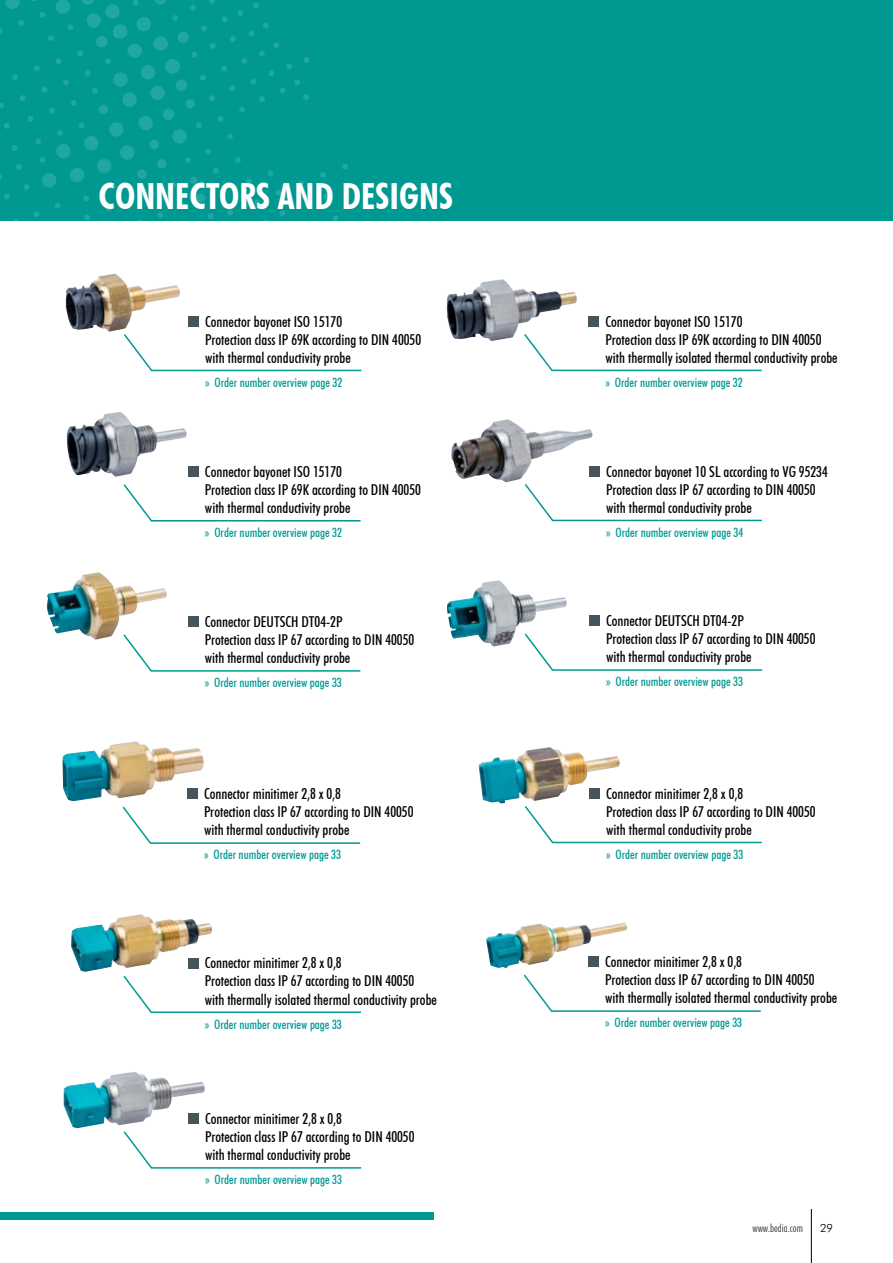
<style>
.page{position:relative;width:893px;height:1263px;background:#fff}
.page>*{position:absolute;margin:0;border:0;box-sizing:border-box;transform-origin:0 0}
.t1{font:700 condensed 36px "Futura BT";color:#fff}
.t2{font:500 condensed 15px/18.1px "Futura BT";color:#000}
.t3{font:500 condensed 12.75px "Futura BT";color:#009992}
.t4{font:300 condensed 11.25px "Futura BT";color:#273136}
.t5{font:300 11.25px "Futura BT";color:#000}
</style>
<div class="page">
<div style="left:0;top:0;width:893px;height:221px;background:#009992"></div>
<hr style="left:811px;top:1209px;width:1px;height:54px;background:#000">
<div style="left:0;top:1212px;width:434px;height:7px;background:#009992"></div>
<img style="left:478px;top:747px;width:142px;height:56px">
<div style="left:589px;top:788px;width:11px;height:10px;background:#47555b"></div>
<svg style="left:525px;top:806px;width:237px;height:38px"></svg>
<img style="left:64px;top:1071px;width:141px;height:57px">
<div style="left:188px;top:1113px;width:11px;height:11px;background:#47555b"></div>
<svg style="left:123px;top:1131px;width:239px;height:38px"></svg>
<img style="left:71px;top:914px;width:141px;height:58px">
<div style="left:188px;top:958px;width:10px;height:10px;background:#47555b"></div>
<svg style="left:123px;top:975px;width:238px;height:38px"></svg>
<img style="left:486px;top:922px;width:141px;height:46px">
<div style="left:588px;top:956px;width:11px;height:11px;background:#47555b"></div>
<svg style="left:523px;top:974px;width:238px;height:38px"></svg>
<img style="left:62px;top:741px;width:142px;height:60px">
<div style="left:187px;top:789px;width:11px;height:10px;background:#47555b"></div>
<svg style="left:122px;top:806px;width:239px;height:38px"></svg>
<svg style="left:0;top:0;width:362px;height:372px"></svg>
<img style="left:446px;top:279px;width:131px;height:62px">
<div style="left:588px;top:316px;width:11px;height:11px;background:#47555b"></div>
<svg style="left:523px;top:332px;width:239px;height:40px"></svg>
<img style="left:66px;top:412px;width:121px;height:65px">
<div style="left:188px;top:466px;width:11px;height:11px;background:#47555b"></div>
<svg style="left:123px;top:484px;width:238px;height:38px"></svg>
<img style="left:451px;top:419px;width:141px;height:64px">
<div style="left:589px;top:466px;width:11px;height:11px;background:#47555b"></div>
<svg style="left:523px;top:482px;width:239px;height:40px"></svg>
<img style="left:47px;top:572px;width:120px;height:68px">
<div style="left:188px;top:616px;width:10px;height:11px;background:#47555b"></div>
<svg style="left:122px;top:633px;width:239px;height:39px"></svg>
<img style="left:447px;top:580px;width:120px;height:67px">
<div style="left:589px;top:616px;width:11px;height:10px;background:#47555b"></div>
<svg style="left:523px;top:632px;width:240px;height:39px"></svg>
<h1 class="t1" style="left:99px;top:183px;width:356px">CONNECTORS AND DESIGNS</h1>
<p class="t2" style="left:205px;top:312px;width:217px">Connector bayonet ISO 15170<br>Protection class IP 69K according to DIN 40050 with thermal conductivity probe</p>
<p class="t3" style="left:205px;top:377px;width:139px">» Order number overview page 32</p>
<p class="t2" style="left:205px;top:462px;width:217px">Connector bayonet ISO 15170<br>Protection class IP 69K according to DIN 40050 with thermal conductivity probe</p>
<p class="t3" style="left:205px;top:527px;width:139px">» Order number overview page 32</p>
<p class="t2" style="left:205px;top:613px;width:211px">Connector DEUTSCH DT04-2P<br>Protection class IP 67 according to DIN 40050 with thermal conductivity probe</p>
<p class="t3" style="left:205px;top:677px;width:139px">» Order number overview page 33</p>
<p class="t2" style="left:204px;top:786px;width:211px">Connector minitimer 2,8 x 0,8<br>Protection class IP 67 according to DIN 40050 with thermal conductivity probe</p>
<p class="t3" style="left:204px;top:850px;width:139px">» Order number overview page 33</p>
<p class="t2" style="left:205px;top:955px;width:234px">Connector minitimer 2,8 x 0,8<br>Protection class IP 67 according to DIN 40050 with thermally isolated thermal conductivity probe</p>
<p class="t3" style="left:205px;top:1019px;width:139px">» Order number overview page 33</p>
<p class="t2" style="left:205px;top:1110px;width:211px">Connector minitimer 2,8 x 0,8<br>Protection class IP 67 according to DIN 40050 with thermal conductivity probe</p>
<p class="t3" style="left:205px;top:1174px;width:139px">» Order number overview page 33</p>
<p class="t2" style="left:605px;top:312px;width:234px">Connector bayonet ISO 15170<br>Protection class IP 69K according to DIN 40050 with thermally isolated thermal conductivity probe</p>
<p class="t3" style="left:605px;top:377px;width:139px">» Order number overview page 32</p>
<p class="t2" style="left:606px;top:462px;width:223px">Connector bayonet 10 SL according to VG 95234<br>Protection class IP 67 according to DIN 40050 with thermal conductivity probe</p>
<p class="t3" style="left:606px;top:527px;width:139px">» Order number overview page 34</p>
<p class="t2" style="left:606px;top:612px;width:211px">Connector DEUTSCH DT04-2P<br>Protection class IP 67 according to DIN 40050 with thermal conductivity probe</p>
<p class="t3" style="left:606px;top:677px;width:139px">» Order number overview page 33</p>
<p class="t2" style="left:606px;top:785px;width:211px">Connector minitimer 2,8 x 0,8<br>Protection class IP 67 according to DIN 40050 with thermal conductivity probe</p>
<p class="t3" style="left:606px;top:849px;width:139px">» Order number overview page 33</p>
<p class="t2" style="left:605px;top:954px;width:234px">Connector minitimer 2,8 x 0,8<br>Protection class IP 67 according to DIN 40050 with thermally isolated thermal conductivity probe</p>
<p class="t3" style="left:605px;top:1018px;width:139px">» Order number overview page 33</p>
<p class="t4" style="left:753px;top:1223px;width:52px">www.bedia.com</p>
<p class="t5" style="left:820px;top:1223px;width:14px">29</p>
</div>
